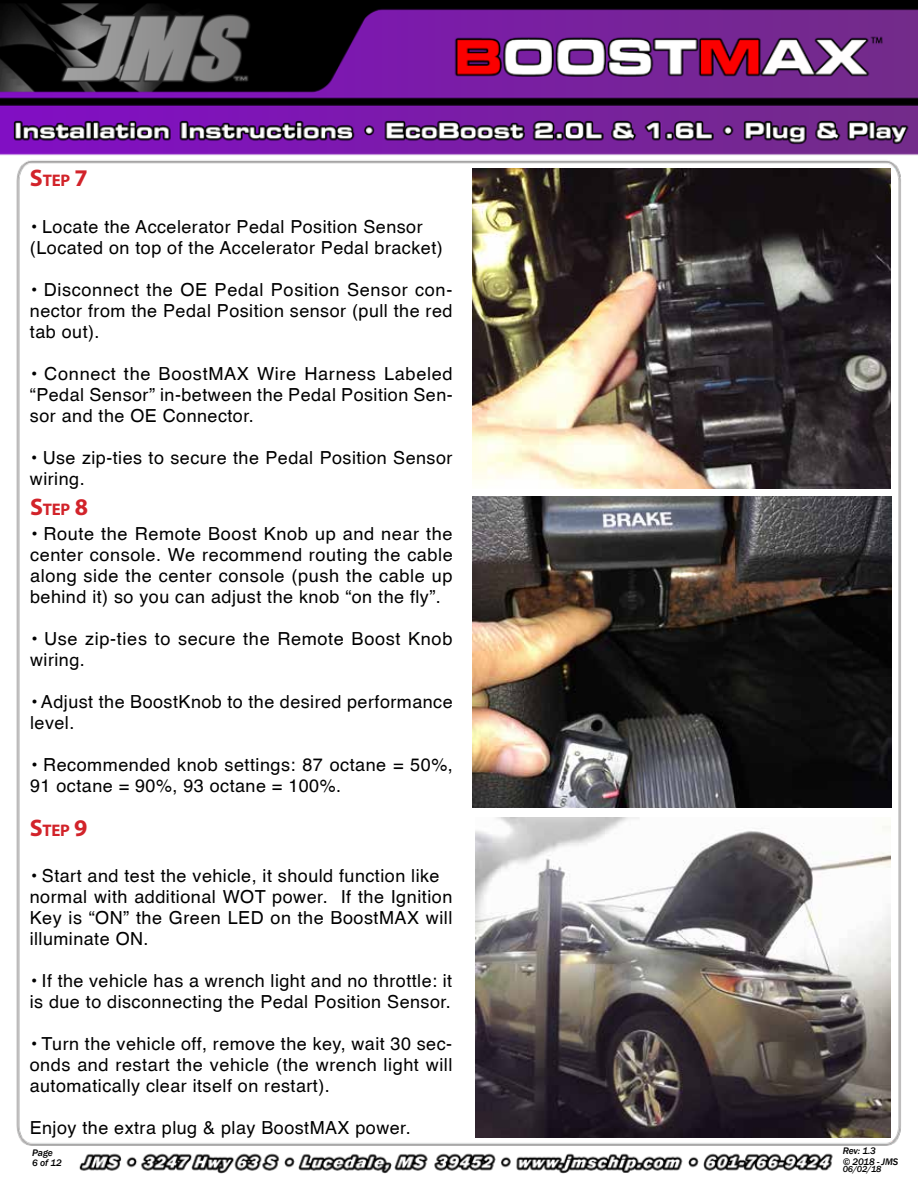
<style>
.page{position:relative;width:918px;height:1188px;background:#fff}
.page>*{position:absolute;margin:0;border:0;box-sizing:border-box;transform-origin:0 0}
.t1{font:18px/21px "Helvetica";letter-spacing:.025em;color:#000}
.t2{font:700 16.8px "Myriad Pro";letter-spacing:-.015em;color:#d2232a}
.t3{font:italic 500 9.75px/10.5px "Franklin Gothic";letter-spacing:-.01em;color:#000}
.t4{font:italic 500 9px "Franklin Gothic";color:#000}
.s1{font-size:24px}
</style>
<div class="page">
<img style="left:0;top:0;width:918px;height:1174px">
<img style="left:472px;top:168px;width:419px;height:320px">
<img style="left:473px;top:497px;width:418px;height:311px">
<img style="left:476px;top:818px;width:415px;height:319px">
<p class="t2" style="left:30px;top:170px;width:59px"><span class="s1">S</span>TEP <span class="s1">7</span></p>
<p class="t1" style="left:30px;top:215px;width:414px">• Locate the Accelerator Pedal Position Sensor (Located on top of the Accelerator Pedal bracket)</p>
<p class="t1" style="left:30px;top:278px;width:424px;text-align:justify">• Disconnect the OE Pedal Position Sensor con&shy;nector from the Pedal Position sensor (pull the red tab out).</p>
<p class="t1" style="left:30px;top:362px;width:424px;text-align:justify">• Connect the BoostMAX Wire Harness Labeled “Pedal Sensor” in-between the Pedal Position Sen&shy;sor and the OE Connector.</p>
<p class="t1" style="left:30px;top:446px;width:424px">• Use zip-ties to secure the Pedal Position Sensor wiring.</p>
<p class="t2" style="left:30px;top:498px;width:59px"><span class="s1">S</span>TEP <span class="s1">8</span></p>
<p class="t1" style="left:30px;top:523px;width:424px;text-align:justify">• Route the Remote Boost Knob up and near the center console. We recommend routing the cable along side the center console (push the cable up behind it) so you can adjust the knob “on the fly”.</p>
<p class="t1" style="left:30px;top:628px;width:424px">• Use zip-ties to secure the Remote Boost Knob wiring.</p>
<p class="t1" style="left:30px;top:691px;width:424px">• Adjust the BoostKnob to the desired performance level.</p>
<p class="t1" style="left:30px;top:754px;width:424px">• Recommended knob settings: 87 octane = 50%,<br>91 octane = 90%, 93 octane = 100%.</p>
<p class="t2" style="left:30px;top:819px;width:59px"><span class="s1">S</span>TEP <span class="s1">9</span></p>
<p class="t1" style="left:30px;top:865px;width:424px">• Start and test the vehicle, it should function like normal with additional WOT power. If the Ignition Key is “ON” the Green LED on the BoostMAX will illuminate ON.</p>
<p class="t1" style="left:30px;top:970px;width:424px">• If the vehicle has a wrench light and no throttle: it is due to disconnecting the Pedal Position Sensor.</p>
<p class="t1" style="left:30px;top:1033px;width:424px;text-align:justify">• Turn the vehicle off, remove the key, wait 30 sec&shy;onds and restart the vehicle (the wrench light will automatically clear itself on restart).</p>
<p class="t1" style="left:30px;top:1117px;width:383px">Enjoy the extra plug &amp; play BoostMAX power.</p>
<p class="t3" style="left:32px;top:1147px;width:31px">Page<br>6 of 12</p>
<p class="t3" style="left:843px;top:1146px;width:57px">Rev: 1.3<br>© 2018 - JMS</p>
<p class="t4" style="left:843px;top:1163px;width:40px">06/02/18</p>
</div>
